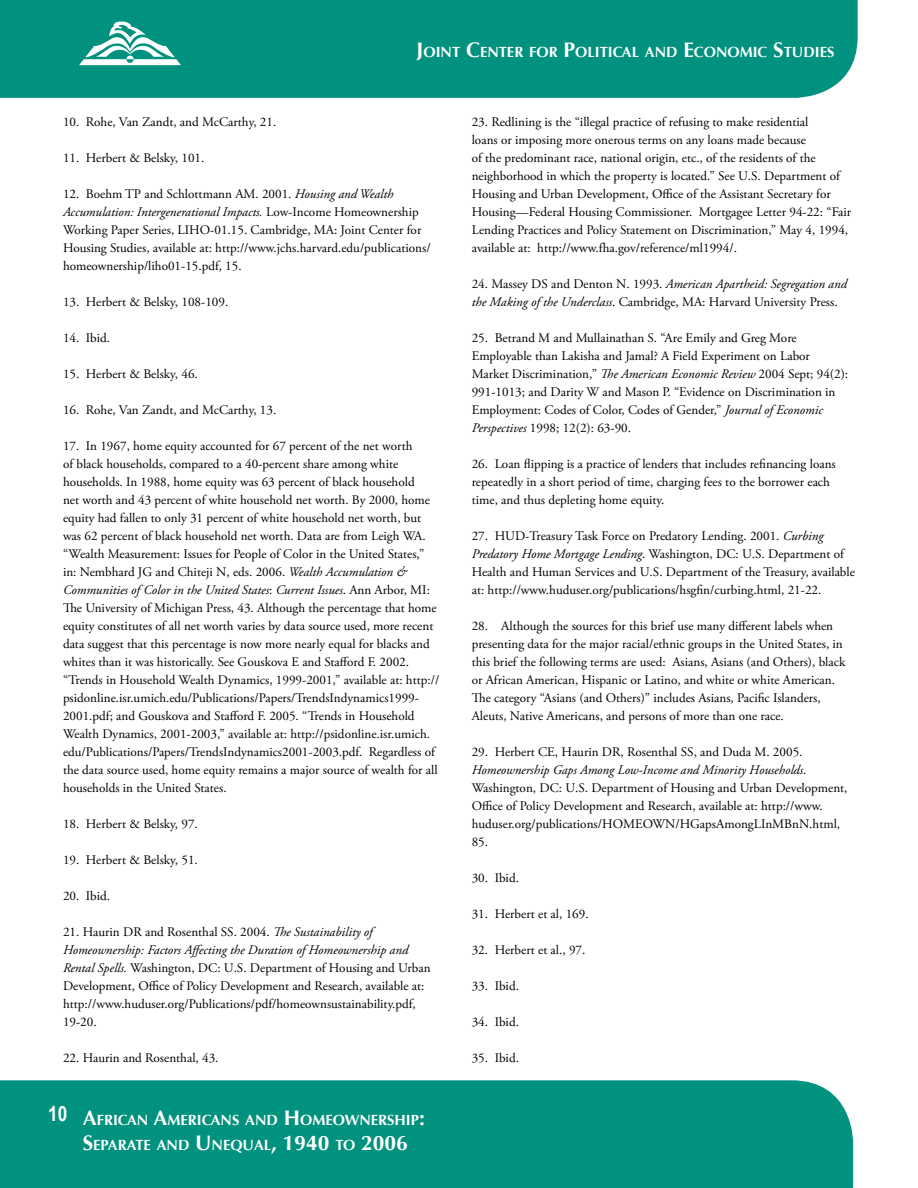
<style>
.page{position:relative;width:918px;height:1188px;background:#fff}
.page>*{position:absolute;margin:0;border:0;box-sizing:border-box;transform-origin:0 0}
.t1{font:700 21px "Arial Narrow";color:#fff}
.t2{font:700 14.7px/25.2px "Optima";color:#fff}
.t3{font:13.2px/18px "Adobe Garamond Pro";color:#000}
.s1{font-size:21px}
.s2{font-style:italic}
</style>
<div class="page">
<div style="left:0;top:0;width:858px;height:98px;background:#00927e"></div>
<div style="left:0;top:1080px;width:853px;height:108px;background:#00927e"></div>
<svg style="left:79px;top:21px;width:102px;height:44px"></svg>
<p class="t2" style="left:416px;top:40px;width:418px"><span class="s1">J</span>OINT <span class="s1">C</span>ENTER FOR <span class="s1">P</span>OLITICAL AND <span class="s1">E</span>CONOMIC <span class="s1">S</span>TUDIES</p>
<p class="t3" style="left:63px;top:113px;width:215px">10. Rohe, Van Zandt, and McCarthy, 21.</p>
<p class="t3" style="left:63px;top:149px;width:143px">11. Herbert &amp; Belsky, 101.</p>
<p class="t3" style="left:63px;top:185px;width:369px">12. Boehm TP and Schlottmann AM. 2001. <span class="s2">Housing and Wealth Accumulation: Intergenerational Impacts.</span> Low-Income Homeownership Working Paper Series, LIHO-01.15. Cambridge, MA: Joint Center for Housing Studies, available at: http://www.jchs.harvard.edu/publications/ homeownership/liho01-15.pdf, 15.</p>
<p class="t3" style="left:63px;top:293px;width:167px">13. Herbert &amp; Belsky, 108-109.</p>
<p class="t3" style="left:63px;top:329px;width:49px">14. Ibid.</p>
<p class="t3" style="left:63px;top:365px;width:136px">15. Herbert &amp; Belsky, 46.</p>
<p class="t3" style="left:63px;top:401px;width:215px">16. Rohe, Van Zandt, and McCarthy, 13.</p>
<p class="t3" style="left:63px;top:437px;width:378px">17. In 1967, home equity accounted for 67 percent of the net worth<br>of black households, compared to a 40-percent share among white households. In 1988, home equity was 63 percent of black household<br>net worth and 43 percent of white household net worth. By 2000, home equity had fallen to only 31 percent of white household net worth, but was 62 percent of black household net worth. Data are from Leigh WA. “Wealth Measurement: Issues for People of Color in the United States,” in: Nembhard JG and Chiteji N, eds. 2006. <span class="s2">Wealth Accumulation &amp; Communities of Color in the United States</span>: <span class="s2">Current Issues</span>. Ann Arbor, MI:<br>The University of Michigan Press, 43. Although the percentage that home equity constitutes of all net worth varies by data source used, more recent data suggest that this percentage is now more nearly equal for blacks and whites than it was historically. See Gouskova E and Stafford F. 2002. “Trends in Household Wealth Dynamics, 1999-2001,” available at: http:// psidonline.isr.umich.edu/Publications/Papers/TrendsIndynamics1999- 2001.pdf; and Gouskova and Stafford F. 2005. “Trends in Household Wealth Dynamics, 2001-2003,” available at: http://psidonline.isr.umich. edu/Publications/Papers/TrendsIndynamics2001-2003.pdf. Regardless of the data source used, home equity remains a major source of wealth for all households in the United States.</p>
<p class="t3" style="left:63px;top:815px;width:136px">18. Herbert &amp; Belsky, 97.</p>
<p class="t3" style="left:63px;top:851px;width:136px">19. Herbert &amp; Belsky, 51.</p>
<p class="t3" style="left:63px;top:887px;width:49px">20. Ibid.</p>
<p class="t3" style="left:63px;top:923px;width:369px">21. Haurin DR and Rosenthal SS. 2004. <span class="s2">The Sustainability of Homeownership: Factors Affecting the Duration of Homeownership and Rental Spells.</span> Washington, DC: U.S. Department of Housing and Urban Development, Office of Policy Development and Research, available at: http://www.huduser.org/Publications/pdf/homeownsustainability.pdf, 19-20.</p>
<p class="t3" style="left:63px;top:1049px;width:157px">22. Haurin and Rosenthal, 43.</p>
<h1 class="t1" style="left:48px;top:1101px;width:21px">10</h1>
<p class="t2" style="left:83px;top:1107px;width:344px"><span class="s1">A</span>FRICAN <span class="s1">A</span>MERICANS AND <span class="s1">H</span>OMEOWNERSH IP<span class="s1">:<br>S</span>EPARATE AND <span class="s1">U</span> NEQUAL<span class="s1">, 1940</span> TO <span class="s1">2006</span></p>
<p class="t3" style="left:472px;top:113px;width:381px">23. Redlining is the “illegal practice of refusing to make residential<br>loans or imposing more onerous terms on any loans made because<br>of the predominant race, national origin, etc., of the residents of the neighborhood in which the property is located.” See U.S. Department of Housing and Urban Development, Office of the Assistant Secretary for Housing—Federal Housing Commissioner. Mortgagee Letter 94-22: “Fair Lending Practices and Policy Statement on Discrimination,” May 4, 1994, available at: http://www.fha.gov/reference/ml1994/.</p>
<p class="t3" style="left:472px;top:275px;width:377px">24. Massey DS and Denton N. 1993. <span class="s2">American Apartheid: Segregation and the Making of the Underclass</span>. Cambridge, MA: Harvard University Press.</p>
<p class="t3" style="left:472px;top:329px;width:378px">25. Betrand M and Mullainathan S. “Are Emily and Greg More Employable than Lakisha and Jamal? A Field Experiment on Labor Market Discrimination,” <span class="s2">The American Economic Review</span> 2004 Sept; 94(2):<br>991-1013; and Darity W and Mason P. “Evidence on Discrimination in Employment: Codes of Color, Codes of Gender,” <span class="s2">Journal of Economic Perspectives</span> 1998; 12(2): 63-90.</p>
<p class="t3" style="left:472px;top:455px;width:366px">26. Loan flipping is a practice of lenders that includes refinancing loans repeatedly in a short period of time, charging fees to the borrower each time, and thus depleting home equity.</p>
<p class="t3" style="left:472px;top:527px;width:385px">27. HUD-Treasury Task Force on Predatory Lending. 2001. <span class="s2">Curbing Predatory Home Mortgage Lending</span>. Washington, DC: U.S. Department of Health and Human Services and U.S. Department of the Treasury, available at: http://www.huduser.org/publications/hsgfin/curbing.html, 21-22.</p>
<p class="t3" style="left:472px;top:617px;width:375px">28. Although the sources for this brief use many different labels when presenting data for the major racial/ethnic groups in the United States, in this brief the following terms are used: Asians, Asians (and Others), black or African American, Hispanic or Latino, and white or white American.<br>The category “Asians (and Others)” includes Asians, Pacific Islanders, Aleuts, Native Americans, and persons of more than one race.</p>
<p class="t3" style="left:472px;top:743px;width:377px">29. Herbert CE, Haurin DR, Rosenthal SS, and Duda M. 2005.<br><span class="s2">Homeownership Gaps Among Low-Income and Minority Households</span>.<br>Washington, DC: U.S. Department of Housing and Urban Development, Office of Policy Development and Research, available at: http://www. huduser.org/publications/HOMEOWN/HGapsAmongLInMBnN.html, 85.</p>
<p class="t3" style="left:472px;top:869px;width:49px">30. Ibid.</p>
<p class="t3" style="left:472px;top:905px;width:118px">31. Herbert et al, 169.</p>
<p class="t3" style="left:472px;top:941px;width:115px">32. Herbert et al., 97.</p>
<p class="t3" style="left:472px;top:977px;width:49px">33. Ibid.</p>
<p class="t3" style="left:472px;top:1013px;width:49px">34. Ibid.</p>
<p class="t3" style="left:472px;top:1049px;width:49px">35. Ibid.</p>
</div>
